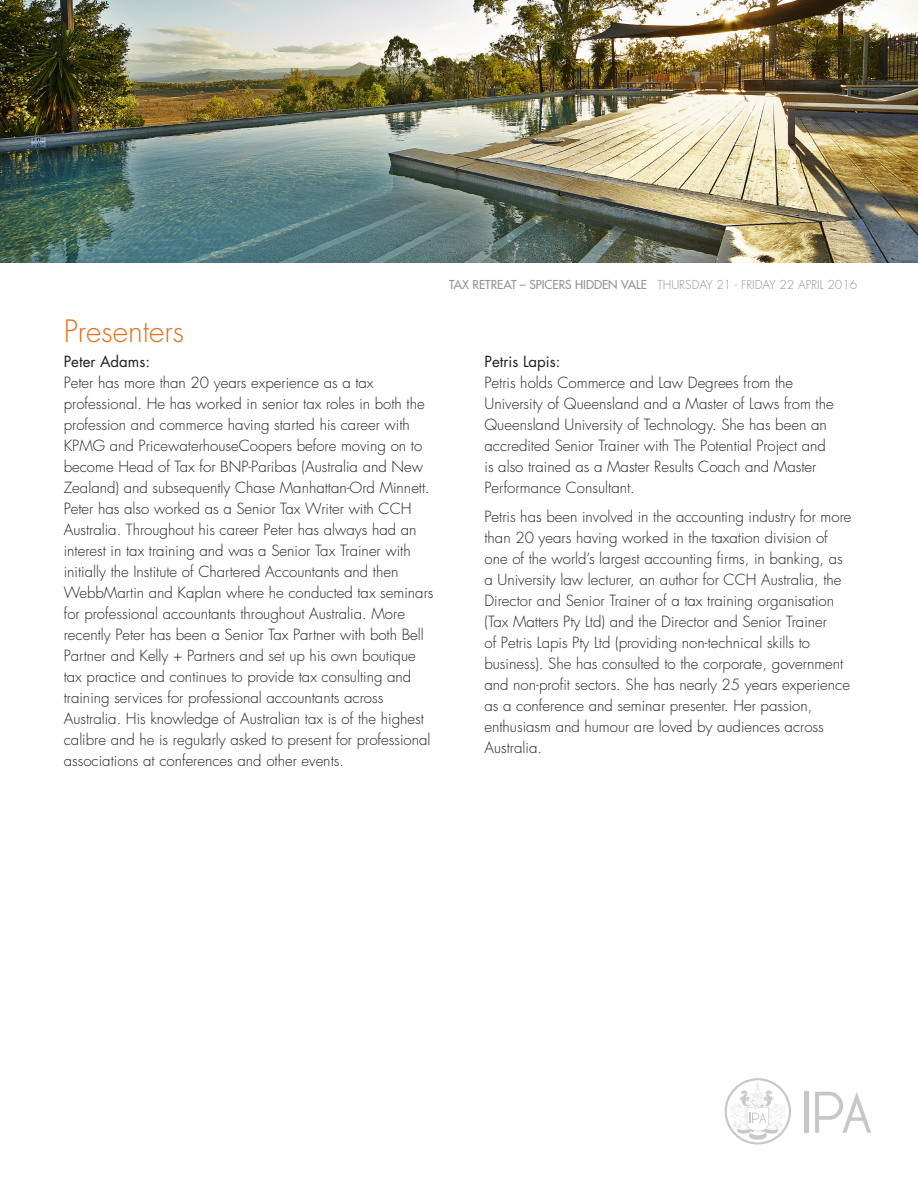
<style>
.page{position:relative;width:918px;height:1188px;background:#fff}
.page>*{position:absolute;margin:0;border:0;box-sizing:border-box;transform-origin:0 0}
.Body_Copy{font:300 30px "Futura";color:#e4701e}
.Body_Copy-2{font:300 15px/21px "Futura";color:#231f20}
.Body_Copy-3{font:15px "Futura";color:#231f20}
.t1{font:12px "Futura";color:#231f20}
.s1{font-weight:300}
</style>
<div class="page">
<hr style="left:804px;top:1092px;width:4px;height:41px;background:#c8c7c7">
<svg style="left:815px;top:1092px;width:56px;height:41px"></svg>
<svg style="left:725px;top:1078px;width:66px;height:67px"></svg>
<img style="left:0;top:0;width:918px;height:263px">
<p class="Body_Copy" style="left:64px;top:313px;width:122px">Presenters</p>
<p class="Body_Copy-3" style="left:64px;top:352px;width:88px">Peter Adams:</p>
<p class="Body_Copy-2" style="left:64px;top:373px;width:371px">Peter has more than 20 years experience as a tax professional. He has worked in senior tax roles in both the profession and commerce having started his career with KPMG and PricewaterhouseCoopers before moving on to become Head of Tax for BNP-Paribas (Australia and New Zealand) and subsequently Chase Manhattan-Ord Minnett.<br>Peter has also worked as a Senior Tax Writer with CCH Australia. Throughout his career Peter has always had an interest in tax training and was a Senior Tax Trainer with initially the Institute of Chartered Accountants and then WebbMartin and Kaplan where he conducted tax seminars for professional accountants throughout Australia. More recently Peter has been a Senior Tax Partner with both Bell Partner and Kelly + Partners and set up his own boutique tax practice and continues to provide tax consulting and training services for professional accountants across Australia. His knowledge of Australian tax is of the highest calibre and he is regularly asked to present for professional associations at conferences and other events.</p>
<p class="t1" style="left:449px;top:277px;width:409px">TAX RETREAT – SPICERS HIDDEN VALE <span class="s1">THURSDAY 21 - FRIDAY 22 APRIL 2016</span></p>
<p class="Body_Copy-3" style="left:485px;top:352px;width:77px">Petris Lapis:</p>
<p class="Body_Copy-2" style="left:485px;top:372px;width:351px">Petris holds Commerce and Law Degrees from the University of Queensland and a Master of Laws from the Queensland University of Technology. She has been an accredited Senior Trainer with The Potential Project and is also trained as a Master Results Coach and Master Performance Consultant.</p>
<p class="Body_Copy-2" style="left:485px;top:507px;width:369px">Petris has been involved in the accounting industry for more than 20 years having worked in the taxation division of one of the world’s largest accounting firms, in banking, as a University law lecturer, an author for CCH Australia, the Director and Senior Trainer of a tax training organisation (Tax Matters Pty Ltd) and the Director and Senior Trainer<br>of Petris Lapis Pty Ltd (providing non-technical skills to business). She has consulted to the corporate, government and non-profit sectors. She has nearly 25 years experience as a conference and seminar presenter. Her passion, enthusiasm and humour are loved by audiences across Australia.</p>
</div>
